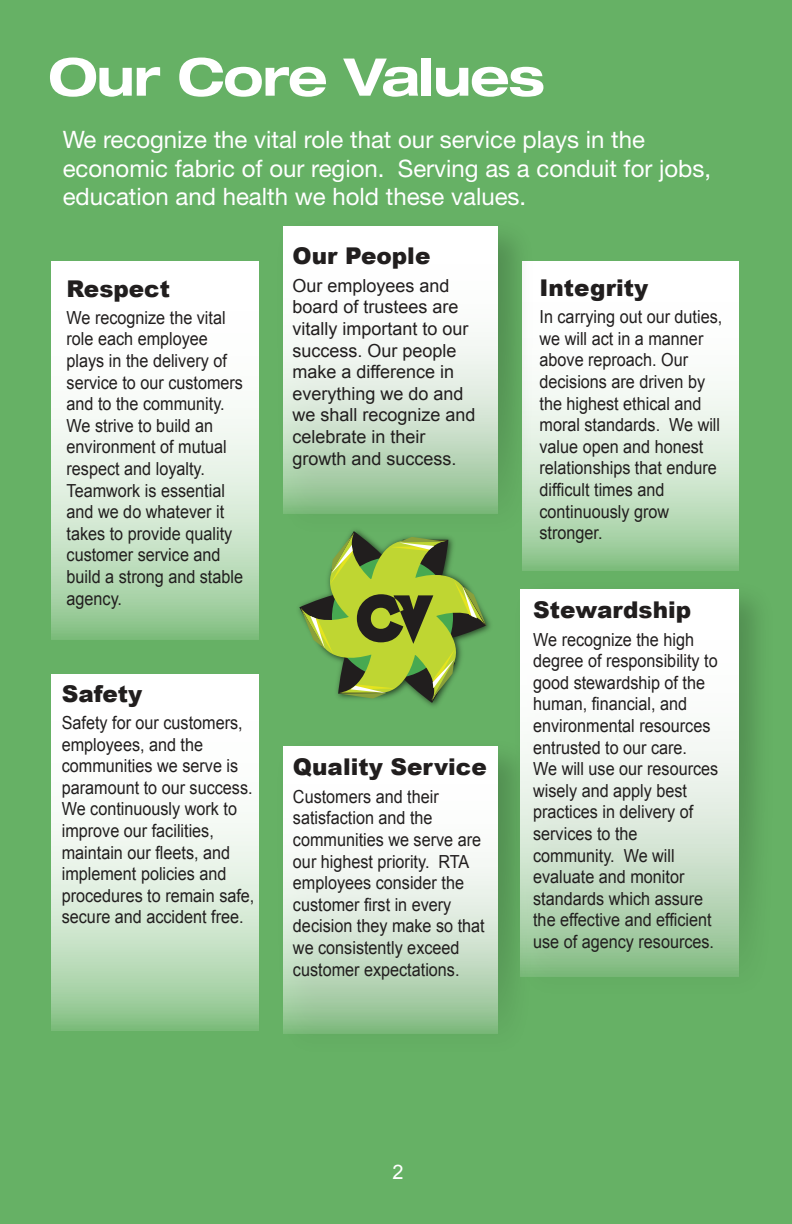
<style>
.page{position:relative;width:792px;height:1224px;background:#66b165}
.page>*{position:absolute;margin:0;border:0;box-sizing:border-box;transform-origin:0 0}
.t1{font:700 expanded 52px "Helvetica Neue";letter-spacing:-.025em;color:#fff}
.t2{font:24px/28.8px "Helvetica Neue";color:#fff}
.t3{font:900 23px "Arial";color:#211e1e}
.t4{font:20px "Arial";color:#fff}
.t5{font:18px/21.6px "Arial";color:#211e1e;scale:.9 1}
.t6{font:18px/21.6px "Arial";color:#211e1e}
</style>
<div class="page">
<img style="left:283px;top:746px;width:222px;height:267px">
<svg style="left:283px;top:747px;width:215px;height:287px;background:#dceadc"></svg>
<svg style="left:520px;top:589px;width:219px;height:388px;background:#dceadc"></svg>
<svg style="left:51px;top:674px;width:208px;height:356px;background:#deeede"></svg>
<svg style="left:523px;top:262px;width:216px;height:309px;background:#deeddd"></svg>
<svg style="left:51px;top:262px;width:207px;height:378px;background:#deeede"></svg>
<svg style="left:299px;top:558px;width:188px;height:148px"></svg>
<img style="left:283px;top:226px;width:259px;height:332px">
<svg style="left:283px;top:227px;width:215px;height:287px;background:#dceadc"></svg>
<h1 class="t1" style="left:48px;top:45px;width:498px">Our Core Values</h1>
<h2 class="t2" style="left:63px;top:124px;width:650px">We recognize the vital role that our service plays in the economic fabric of our region. Serving as a conduit for jobs, education and health we hold these values.</h2>
<p class="t3" style="left:67px;top:272px;width:105px">Respect</p>
<p class="t5" style="left:67px;top:307px;width:198px">We recognize the vital role each employee plays in the delivery of service to our customers and to the community.<br>We strive to build an environment of mutual respect and loyalty.<br>Teamwork is essential and we do whatever it takes to provide quality customer service and build a strong and stable agency.</p>
<p class="t3" style="left:62px;top:677px;width:82px">Safety</p>
<p class="t5" style="left:62px;top:712px;width:216px">Safety for our customers, employees, and the communities we serve is paramount to our success.<br>We continuously work to improve our facilities, maintain our fleets, and implement policies and procedures to remain safe, secure and accident free.</p>
<p class="t3" style="left:292px;top:239px;width:139px">Our People</p>
<p class="t6" style="left:292px;top:275px;width:185px">Our employees and board of trustees are vitally important to our success. Our people make a difference in everything we do and we shall recognize and celebrate in their growth and success.</p>
<p class="t3" style="left:293px;top:751px;width:195px">Quality Service</p>
<p class="t5" style="left:293px;top:786px;width:215px">Customers and their satisfaction and the communities we serve are our highest priority. RTA employees consider the customer first in every decision they make so that we consistently exceed customer expectations.</p>
<p class="t3" style="left:540px;top:271px;width:110px">Integrity</p>
<p class="t5" style="left:540px;top:306px;width:205px">In carrying out our duties, we will act in a manner above reproach. Our decisions are driven by the highest ethical and moral standards. We will value open and honest relationships that endure difficult times and continuously grow stronger.</p>
<p class="t3" style="left:533px;top:593px;width:160px">Stewardship</p>
<p class="t5" style="left:533px;top:629px;width:207px">We recognize the high degree of responsibility to good stewardship of the human, financial, and environmental resources entrusted to our care.<br>We will use our resources wisely and apply best practices in delivery of services to the community. We will evaluate and monitor standards which assure the effective and efficient use of agency resources.</p>
<p class="t4" style="left:393px;top:1159px;width:13px">2</p>
</div>
